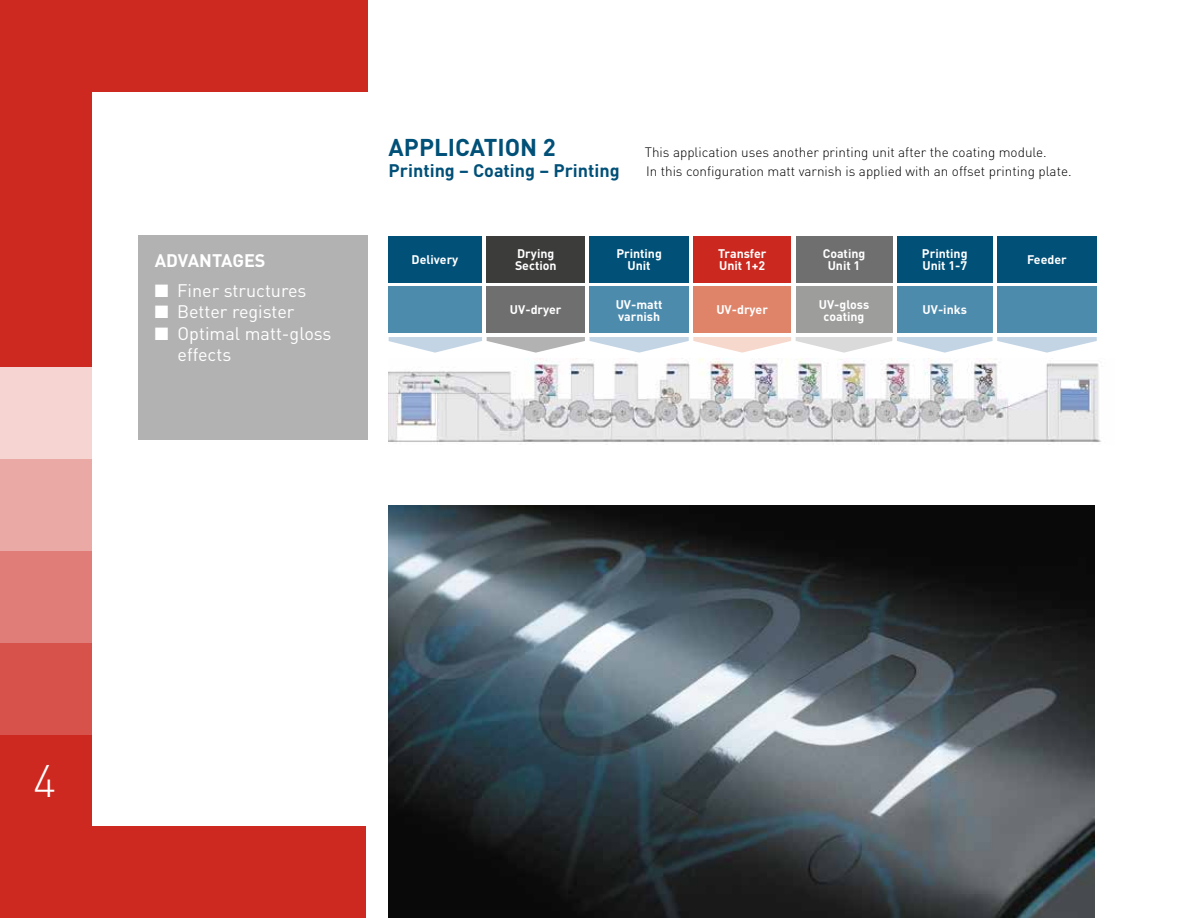
<style>
.page{position:relative;width:1188px;height:918px;background:#fff}
.page>*{position:absolute;margin:0;border:0;box-sizing:border-box;transform-origin:0 0}
.t1{font:300 45px "DIN Pro";color:#fff}
.t2{font:700 24px "DIN Pro";color:#005078}
.t3{font:18px/21.6px "DIN Pro";color:#fff}
.t4{font:700 18px "DIN Pro";color:#005078}
.t5{font:700 18px "DIN Pro";color:#fff}
.t6{font:300 13.5px/19.5px "DIN Pro";color:#000}
.t7{font:700 12.3px/12.3px "DIN Pro";color:#fff}
</style>
<div class="page">
<div style="left:0;top:0;width:367px;height:92px;background:#ce2920"></div>
<div style="left:0;top:827px;width:366px;height:91px;background:#ce2920"></div>
<div style="left:0;top:0;width:92px;height:918px;background:#ce2920"></div>
<div style="left:0;top:643px;width:92px;height:92px;background:#d7524b"></div>
<div style="left:0;top:551px;width:92px;height:92px;background:#e17d78"></div>
<div style="left:0;top:459px;width:92px;height:92px;background:#eba9a5"></div>
<div style="left:0;top:367px;width:92px;height:92px;background:#f5d4d2"></div>
<img style="left:389px;top:358px;width:712px;height:84px">
<div style="left:389px;top:236px;width:93px;height:47px;background:#005078"></div>
<div style="left:487px;top:236px;width:98px;height:47px;background:#3c3c3b"></div>
<div style="left:590px;top:236px;width:99px;height:47px;background:#005078"></div>
<div style="left:693px;top:236px;width:98px;height:47px;background:#cb2820"></div>
<div style="left:796px;top:236px;width:96px;height:47px;background:#706f6f"></div>
<div style="left:897px;top:236px;width:96px;height:47px;background:#005078"></div>
<div style="left:997px;top:236px;width:100px;height:47px;background:#005078"></div>
<div style="left:389px;top:286px;width:93px;height:47px;background:#4d8bad"></div>
<div style="left:487px;top:286px;width:98px;height:47px;background:#706f6f"></div>
<div style="left:590px;top:286px;width:99px;height:47px;background:#4d8bad"></div>
<div style="left:693px;top:286px;width:98px;height:47px;background:#e08469"></div>
<div style="left:796px;top:286px;width:96px;height:47px;background:#9d9d9c"></div>
<div style="left:897px;top:286px;width:96px;height:47px;background:#4d8bad"></div>
<div style="left:997px;top:286px;width:100px;height:47px;background:#4d8bad"></div>
<svg style="left:389px;top:337px;width:708px;height:16px"></svg>
<div style="left:138px;top:236px;width:229px;height:204px;background:#b2b2b2"></div>
<img style="left:389px;top:505px;width:706px;height:413px">
<h2 class="t2" style="left:389px;top:131px;width:169px">APPLICATION 2</h2>
<h3 class="t4" style="left:389px;top:158px;width:233px">Printing – Coating – Printing</h3>
<p class="t6" style="left:645px;top:141px;width:428px">This application uses another printing unit after the coating module.<br>In this configuration matt varnish is applied with an offset printing plate.</p>
<h3 class="t5" style="left:155px;top:248px;width:112px">ADVANTAGES</h3>
<p class="t7" style="left:412px;top:252px;width:48px">Delivery</p>
<h3 class="t3" style="left:155px;top:279px;width:153px">■ Finer structures</h3>
<h3 class="t3" style="left:155px;top:300px;width:141px">■ Better register</h3>
<h3 class="t3" style="left:178px;top:322px;width:155px;text-indent:-23px">■ Optimal matt-gloss effects</h3>
<p class="t7" style="left:515px;top:247px;width:43px">Drying<br>Section</p>
<p class="t7" style="left:510px;top:303px;width:53px">UV-dryer</p>
<p class="t7" style="left:616px;top:247px;width:47px;text-align:center">Printing<br>Unit</p>
<p class="t7" style="left:616px;top:297px;width:48px">UV-matt varnish</p>
<p class="t7" style="left:718px;top:247px;width:50px">Transfer<br>Unit 1+2</p>
<p class="t7" style="left:716px;top:303px;width:53px">UV-dryer</p>
<p class="t7" style="left:823px;top:247px;width:44px;text-align:center">Coating<br>Unit 1</p>
<p class="t7" style="left:819px;top:297px;width:52px;text-align:center">UV-gloss coating</p>
<p class="t7" style="left:922px;top:247px;width:47px">Printing<br>Unit 1-7</p>
<p class="t7" style="left:923px;top:303px;width:46px">UV-inks</p>
<p class="t7" style="left:1027px;top:252px;width:41px">Feeder</p>
<h1 class="t1" style="left:33px;top:750px;width:25px">4</h1>
</div>
